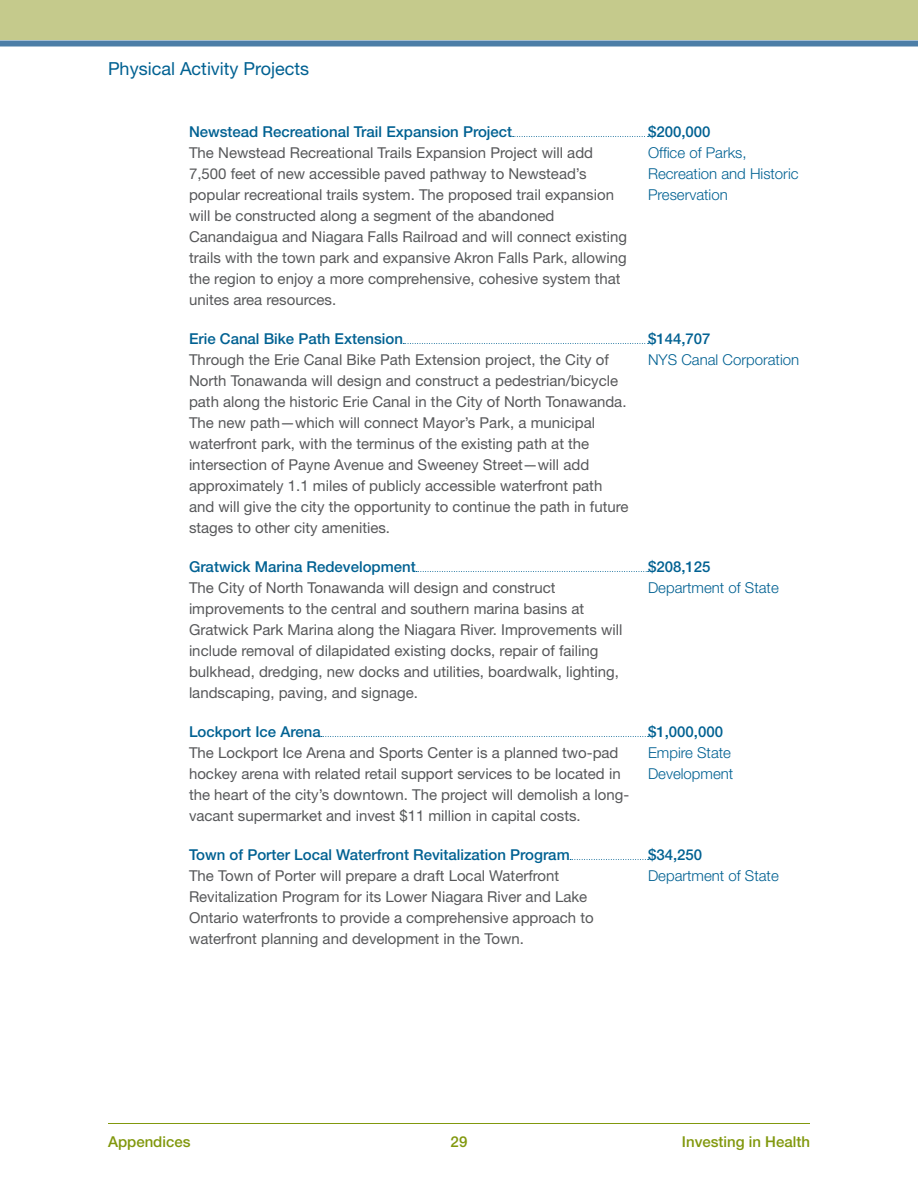
<style>
.page{position:relative;width:918px;height:1188px;background:#fff}
.page>*{position:absolute;margin:0;border:0;box-sizing:border-box;transform-origin:0 0}
.Header_Sub_Appendice{font:18px "Helvetica Neue LT";color:#006192}
.Body{font:15px/21px "Helvetica Neue LT";color:#57585a}
.Body_Header{font:500 15px "Helvetica Neue LT";color:#006192}
.Grant_Name{font:300 15px/21px "Helvetica Neue LT";color:#006192}
.Page_Number{font:500 15px "Helvetica Neue LT";color:#81980d}
</style>
<div class="page">
<div style="left:0;top:0;width:918px;height:40px;background:#c5ca8c"></div>
<hr style="left:108px;top:1123px;width:702px;height:1px;background:#81980d">
<div style="left:0;top:40px;width:918px;height:6px;background:#4d7ea7"></div>
<svg style="left:513px;top:136px;width:136px;height:1px"></svg>
<svg style="left:403px;top:343px;width:246px;height:1px"></svg>
<svg style="left:416px;top:571px;width:233px;height:1px"></svg>
<svg style="left:321px;top:736px;width:328px;height:1px"></svg>
<svg style="left:570px;top:859px;width:79px;height:1px"></svg>
<p class="Header_Sub_Appendice" style="left:108px;top:58px;width:203px">Physical Activity Projects</p>
<p class="Body_Header" style="left:189px;top:122px;width:325px">Newstead Recreational Trail Expansion Project</p>
<p class="Body_Header" style="left:648px;top:122px;width:64px">$200,000</p>
<p class="Body" style="left:189px;top:141px;width:440px">The Newstead Recreational Trails Expansion Project will add 7,500 feet of new accessible paved pathway to Newstead’s popular recreational trails system. The proposed trail expansion will be constructed along a segment of the abandoned Canandaigua and Niagara Falls Railroad and will connect existing trails with the town park and expansive Akron Falls Park, allowing the region to enjoy a more comprehensive, cohesive system that unites area resources.</p>
<p class="Grant_Name" style="left:648px;top:141px;width:152px">Office of Parks,<br>Recreation and Historic<br>Preservation</p>
<p class="Body_Header" style="left:189px;top:329px;width:215px">Erie Canal Bike Path Extension</p>
<p class="Body_Header" style="left:648px;top:329px;width:64px">$144,707</p>
<p class="Body" style="left:189px;top:348px;width:441px">Through the Erie Canal Bike Path Extension project, the City of North Tonawanda will design and construct a pedestrian/bicycle path along the historic Erie Canal in the City of North Tonawanda.<br>The new path—which will connect Mayor’s Park, a municipal waterfront park, with the terminus of the existing path at the intersection of Payne Avenue and Sweeney Street—will add approximately 1.1 miles of publicly accessible waterfront path and will give the city the opportunity to continue the path in future stages to other city amenities.</p>
<p class="Grant_Name" style="left:648px;top:348px;width:153px">NYS Canal Corporation</p>
<p class="Body_Header" style="left:189px;top:557px;width:228px">Gratwick Marina Redevelopment</p>
<p class="Body_Header" style="left:648px;top:557px;width:64px">$208,125</p>
<p class="Body" style="left:189px;top:576px;width:435px">The City of North Tonawanda will design and construct improvements to the central and southern marina basins at Gratwick Park Marina along the Niagara River. Improvements will include removal of dilapidated existing docks, repair of failing bulkhead, dredging, new docks and utilities, boardwalk, lighting, landscaping, paving, and signage.</p>
<p class="Grant_Name" style="left:648px;top:576px;width:132px">Department of State</p>
<p class="Body_Header" style="left:189px;top:722px;width:133px">Lockport Ice Arena</p>
<p class="Body_Header" style="left:648px;top:722px;width:77px">$1,000,000</p>
<p class="Body" style="left:189px;top:741px;width:442px">The Lockport Ice Arena and Sports Center is a planned two-pad hockey arena with related retail support services to be located in the heart of the city’s downtown. The project will demolish a long&shy;vacant supermarket and invest $11 million in capital costs.</p>
<p class="Grant_Name" style="left:648px;top:741px;width:87px">Empire State<br>Development</p>
<p class="Body_Header" style="left:189px;top:845px;width:382px">Town of Porter Local Waterfront Revitalization Program</p>
<p class="Body_Header" style="left:648px;top:845px;width:56px">$34,250</p>
<p class="Body" style="left:189px;top:864px;width:406px">The Town of Porter will prepare a draft Local Waterfront Revitalization Program for its Lower Niagara River and Lake Ontario waterfronts to provide a comprehensive approach to waterfront planning and development in the Town.</p>
<p class="Grant_Name" style="left:648px;top:864px;width:132px">Department of State</p>
<p class="Page_Number" style="left:108px;top:1132px;width:84px">Appendices</p>
<p class="Page_Number" style="left:451px;top:1132px;width:18px">29</p>
<p class="Page_Number" style="left:682px;top:1132px;width:130px">Investing in Health</p>
</div>
